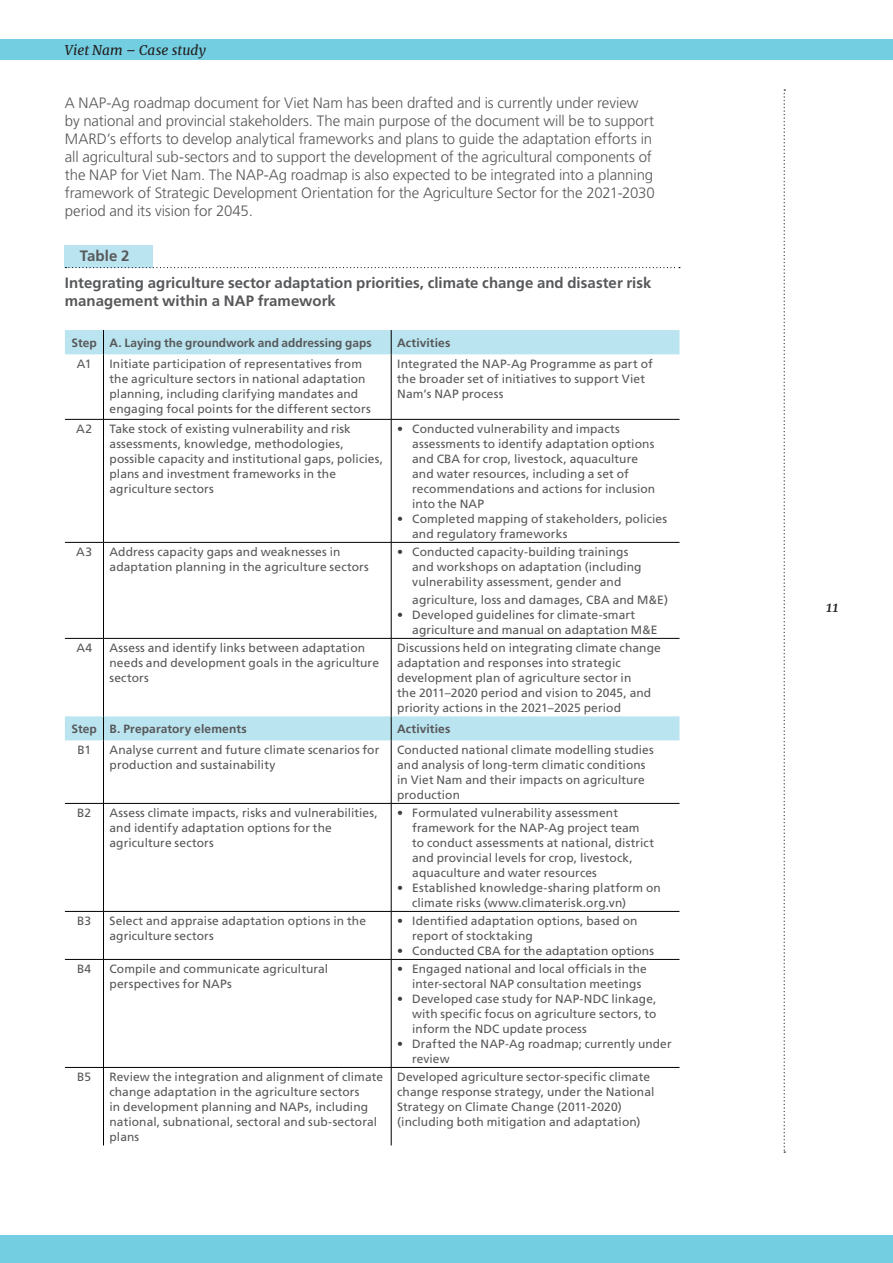
<style>
.page{position:relative;width:893px;height:1263px;background:#fff}
.page>*{position:absolute;margin:0;border:0;box-sizing:border-box;transform-origin:0 0}
.body_copy_indent{font:300 15px/18px "Frutiger LT Pro";letter-spacing:-.005em;color:#57585a}
.box_figure_table_tit{font:700 15px/18px "Frutiger LT Pro";color:#57585a}
.t1{font:italic 15px "Merriweather";color:#231f20}
.t2{font:italic 13.5px "Merriweather";color:#231f20}
.Table_cell{font:12px/15px "Frutiger LT Pro";letter-spacing:.01em;color:#57585a}
.Table_header{font:700 12px "Frutiger LT Pro";letter-spacing:.005em;color:#57585a}
.s1{font-weight:700;color:#3e3e3f}
</style>
<div class="page">
<div style="left:0;top:1235px;width:893px;height:28px;background:#72cee0"></div>
<div style="left:0;top:39px;width:893px;height:21px;background:#72cee0"></div>
<div style="left:65px;top:245px;width:88px;height:23px;background:#bae4ef"></div>
<svg style="left:65px;top:267px;width:615px;height:1px"></svg>
<svg style="left:65px;top:330px;width:614px;height:410px"></svg>
<hr style="left:103px;top:354px;width:1px;height:65px;background:#000">
<hr style="left:65px;top:419px;width:39px;height:1px;background:#000">
<hr style="left:104px;top:419px;width:287px;height:1px;background:#000">
<hr style="left:103px;top:419px;width:1px;height:123px;background:#000">
<hr style="left:391px;top:419px;width:288px;height:1px;background:#000">
<hr style="left:65px;top:542px;width:39px;height:1px;background:#000">
<hr style="left:104px;top:542px;width:287px;height:1px;background:#000">
<hr style="left:103px;top:542px;width:1px;height:96px;background:#000">
<hr style="left:391px;top:542px;width:288px;height:1px;background:#000">
<hr style="left:391px;top:354px;width:1px;height:65px;background:#000">
<hr style="left:391px;top:419px;width:1px;height:123px;background:#000">
<hr style="left:391px;top:542px;width:1px;height:96px;background:#000">
<hr style="left:103px;top:740px;width:1px;height:63px;background:#000">
<hr style="left:391px;top:740px;width:1px;height:63px;background:#000">
<hr style="left:65px;top:803px;width:39px;height:1px;background:#000">
<hr style="left:104px;top:803px;width:287px;height:1px;background:#000">
<hr style="left:103px;top:803px;width:1px;height:108px;background:#000">
<hr style="left:391px;top:803px;width:288px;height:1px;background:#000">
<hr style="left:391px;top:803px;width:1px;height:108px;background:#000">
<hr style="left:65px;top:911px;width:39px;height:1px;background:#000">
<hr style="left:104px;top:911px;width:287px;height:1px;background:#000">
<hr style="left:103px;top:911px;width:1px;height:48px;background:#000">
<hr style="left:391px;top:911px;width:288px;height:1px;background:#000">
<hr style="left:391px;top:911px;width:1px;height:48px;background:#000">
<hr style="left:65px;top:959px;width:39px;height:1px;background:#000">
<hr style="left:104px;top:959px;width:287px;height:1px;background:#000">
<hr style="left:103px;top:959px;width:1px;height:108px;background:#000">
<hr style="left:391px;top:959px;width:288px;height:1px;background:#000">
<hr style="left:391px;top:959px;width:1px;height:108px;background:#000">
<hr style="left:65px;top:1067px;width:39px;height:1px;background:#000">
<hr style="left:104px;top:1067px;width:287px;height:1px;background:#000">
<hr style="left:103px;top:1067px;width:1px;height:78px;background:#000">
<hr style="left:391px;top:1067px;width:288px;height:1px;background:#000">
<hr style="left:391px;top:1067px;width:1px;height:78px;background:#000">
<hr style="left:65px;top:638px;width:39px;height:1px;background:#000">
<hr style="left:104px;top:638px;width:287px;height:1px;background:#000">
<hr style="left:103px;top:638px;width:1px;height:78px;background:#000">
<hr style="left:391px;top:638px;width:288px;height:1px;background:#000">
<hr style="left:391px;top:638px;width:1px;height:78px;background:#000">
<svg style="left:103px;top:330px;width:1px;height:24px"></svg>
<svg style="left:103px;top:716px;width:1px;height:24px"></svg>
<svg style="left:391px;top:330px;width:1px;height:24px"></svg>
<svg style="left:391px;top:716px;width:1px;height:24px"></svg>
<svg style="left:784px;top:89px;width:1px;height:1064px"></svg>
<p class="t2" style="left:65px;top:40px;width:143px">Viet Nam – Case study</p>
<p class="body_copy_indent" style="left:65px;top:94px;width:591px">A NAP-Ag roadmap document for Viet Nam has been drafted and is currently under review by national and provincial stakeholders. The main purpose of the document will be to support MARD’s efforts to develop analytical frameworks and plans to guide the adaptation efforts in all agricultural sub-sectors and to support the development of the agricultural components of the NAP for Viet Nam. The NAP-Ag roadmap is also expected to be integrated into a planning framework of Strategic Development Orientation for the Agriculture Sector for the 2021-2030 period and its vision for 2045.</p>
<p class="box_figure_table_tit" style="left:80px;top:247px;width:51px">Table 2</p>
<p class="box_figure_table_tit" style="left:65px;top:274px;width:588px">Integrating agriculture sector adaptation priorities, climate change and disaster risk management within a NAP framework</p>
<p class="Table_header" style="left:71px;top:335px;width:27px">Step</p>
<p class="Table_header" style="left:110px;top:335px;width:264px">A. Laying the groundwork and addressing gaps</p>
<p class="Table_header" style="left:397px;top:335px;width:55px">Activities</p>
<p class="Table_cell" style="left:77px;top:356px;width:16px">A1</p>
<p class="Table_cell" style="left:110px;top:356px;width:263px">Initiate participation of representatives from the agriculture sectors in national adaptation planning, including clarifying mandates and engaging focal points for the different sectors</p>
<p class="Table_cell" style="left:397px;top:356px;width:257px">Integrated the NAP-Ag Programme as part of the broader set of initiatives to support Viet<br>Nam’s NAP process</p>
<p class="Table_cell" style="left:76px;top:421px;width:17px">A2</p>
<p class="Table_cell" style="left:110px;top:421px;width:275px">Take stock of existing vulnerability and risk assessments, knowledge, methodologies, possible capacity and institutional gaps, policies, plans and investment frameworks in the agriculture sectors</p>
<p class="Table_cell" style="left:412px;top:421px;width:245px;text-indent:-15px"><span class="s1">•</span> Conducted vulnerability and impacts assessments to identify adaptation options and CBA for crop, livestock, aquaculture and water resources, including a set of recommendations and actions for inclusion into the NAP</p>
<p class="Table_cell" style="left:412px;top:511px;width:256px;text-indent:-15px"><span class="s1">•</span> Completed mapping of stakeholders, policies and regulatory frameworks</p>
<p class="Table_cell" style="left:76px;top:544px;width:17px">A3</p>
<p class="Table_cell" style="left:110px;top:544px;width:261px">Address capacity gaps and weaknesses in adaptation planning in the agriculture sectors</p>
<p class="Table_cell" style="left:412px;top:544px;width:231px;text-indent:-15px"><span class="s1">•</span> Conducted capacity-building trainings and workshops on adaptation (including vulnerability assessment, gender and</p>
<p class="Table_cell" style="left:412px;top:592px;width:257px">agriculture, loss and damages, CBA and M&amp;E)</p>
<p class="Table_cell" style="left:412px;top:607px;width:247px;text-indent:-15px"><span class="s1">•</span> Developed guidelines for climate-smart agriculture and manual on adaptation M&amp;E</p>
<p class="Table_cell" style="left:76px;top:640px;width:17px">A4</p>
<p class="Table_cell" style="left:110px;top:640px;width:271px">Assess and identify links between adaptation needs and development goals in the agriculture sectors</p>
<p class="Table_cell" style="left:397px;top:640px;width:265px">Discussions held on integrating climate change adaptation and responses into strategic development plan of agriculture sector in<br>the 2011–2020 period and vision to 2045, and priority actions in the 2021–2025 period</p>
<p class="Table_header" style="left:71px;top:722px;width:27px">Step</p>
<p class="Table_header" style="left:110px;top:722px;width:139px">B. Preparatory elements</p>
<p class="Table_header" style="left:397px;top:722px;width:55px">Activities</p>
<p class="Table_cell" style="left:77px;top:742px;width:15px">B1</p>
<p class="Table_cell" style="left:110px;top:742px;width:271px">Analyse current and future climate scenarios for production and sustainability</p>
<p class="Table_cell" style="left:397px;top:742px;width:258px">Conducted national climate modelling studies and analysis of long-term climatic conditions in Viet Nam and their impacts on agriculture production</p>
<p class="Table_cell" style="left:77px;top:805px;width:16px">B2</p>
<p class="Table_cell" style="left:110px;top:805px;width:270px">Assess climate impacts, risks and vulnerabilities, and identify adaptation options for the agriculture sectors</p>
<p class="Table_cell" style="left:412px;top:805px;width:243px;text-indent:-15px"><span class="s1">•</span> Formulated vulnerability assessment framework for the NAP-Ag project team to conduct assessments at national, district and provincial levels for crop, livestock, aquaculture and water resources</p>
<p class="Table_cell" style="left:412px;top:880px;width:250px;text-indent:-15px"><span class="s1">•</span> Established knowledge-sharing platform on climate risks (www.climaterisk.org.vn)</p>
<p class="Table_cell" style="left:77px;top:913px;width:15px">B3</p>
<p class="Table_cell" style="left:110px;top:913px;width:258px">Select and appraise adaptation options in the agriculture sectors</p>
<p class="Table_cell" style="left:412px;top:913px;width:227px;text-indent:-15px"><span class="s1">•</span> Identified adaptation options, based on report of stocktaking</p>
<p class="Table_cell" style="left:397px;top:943px;width:258px"><span class="s1">•</span> Conducted CBA for the adaptation options</p>
<p class="Table_cell" style="left:77px;top:961px;width:16px">B4</p>
<p class="Table_cell" style="left:110px;top:961px;width:220px">Compile and communicate agricultural perspectives for NAPs</p>
<p class="Table_cell" style="left:412px;top:961px;width:236px;text-indent:-15px"><span class="s1">•</span> Engaged national and local officials in the inter-sectoral NAP consultation meetings</p>
<p class="Table_cell" style="left:412px;top:991px;width:246px;text-align:justify;text-indent:-15px"><span class="s1">•</span> Developed case study for NAP-NDC linkage, with specific focus on agriculture sectors, to inform the NDC update process</p>
<p class="Table_cell" style="left:412px;top:1036px;width:261px;text-indent:-15px"><span class="s1">•</span> Drafted the NAP-Ag roadmap; currently under review</p>
<p class="Table_cell" style="left:77px;top:1069px;width:15px">B5</p>
<p class="Table_cell" style="left:110px;top:1069px;width:275px">Review the integration and alignment of climate change adaptation in the agriculture sectors<br>in development planning and NAPs, including national, subnational, sectoral and sub-sectoral plans</p>
<p class="Table_cell" style="left:397px;top:1069px;width:259px">Developed agriculture sector-specific climate change response strategy, under the National Strategy on Climate Change (2011-2020) (including both mitigation and adaptation)</p>
<p class="t1" style="left:826px;top:596px;width:15px">11</p>
</div>
